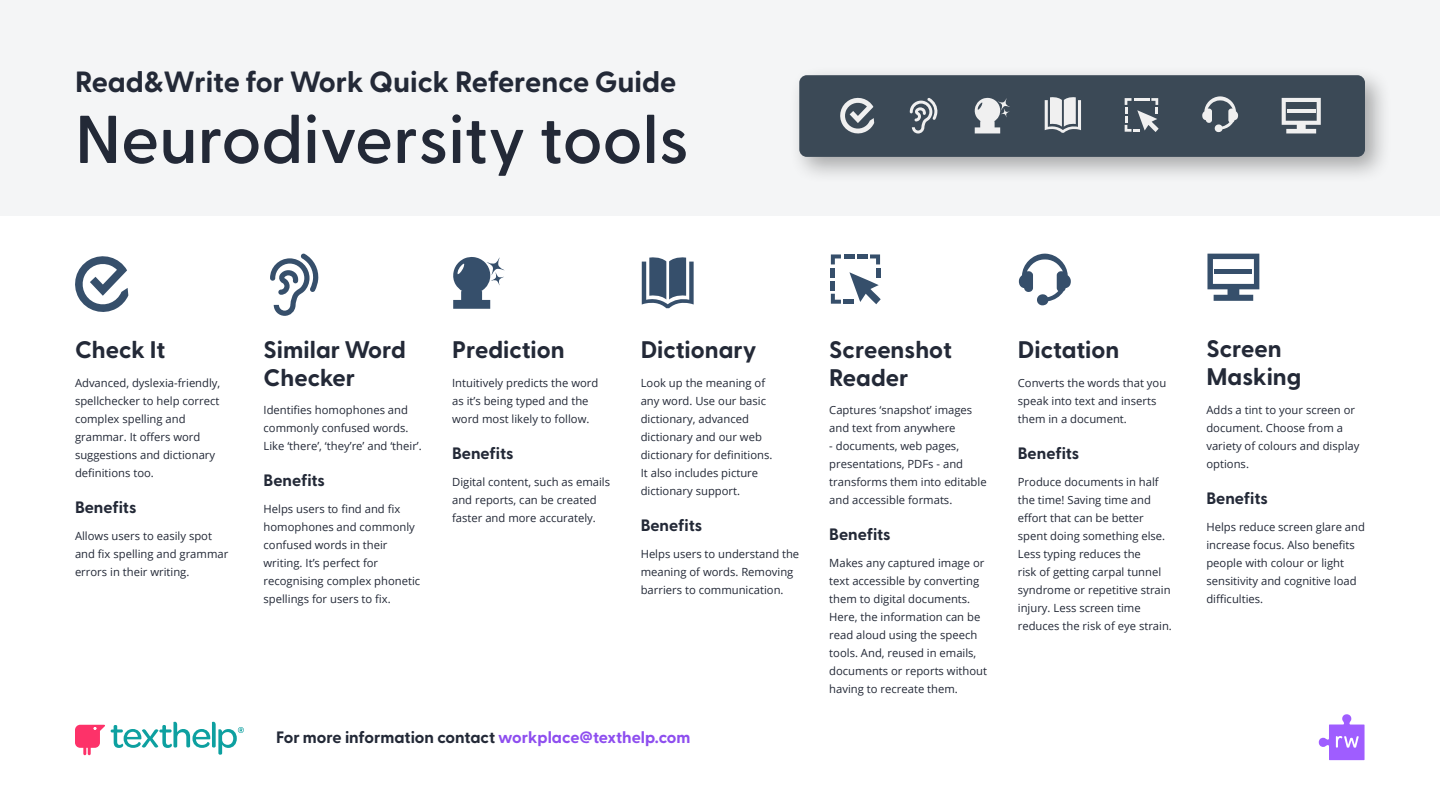
<style>
.page{position:relative;width:1440px;height:810px;background:#fff}
.page>*{position:absolute;margin:0;border:0;box-sizing:border-box;transform-origin:0 0}
.t1{font:600 67.5px "Greycliff CF";color:#232937}
.t2{font:700 29.25px "Greycliff CF";color:#232937}
.t3{font:700 24px/28.5px "Greycliff CF";color:#232937}
.Feature_Subhead{font:700 16.5px "Greycliff CF";color:#232937}
.t4{font:11.25px/18px "Open Sans";color:#232937}
.s1{color:#8e4eef}
</style>
<div class="page">
<div style="left:0;top:0;width:1440px;height:216px;background:#f4f5f6"></div>
<svg style="left:1319px;top:714px;width:46px;height:46px"></svg>
<div style="left:789px;top:65px;width:604px;height:120px;background:#000;opacity:.32"></div>
<div style="left:799px;top:75px;width:566px;height:82px;background:#3b4956;border-radius:8px"></div>
<svg style="left:1125px;top:98px;width:34px;height:34px"></svg>
<svg style="left:840px;top:97px;width:34px;height:37px"></svg>
<svg style="left:974px;top:98px;width:36px;height:35px"></svg>
<svg style="left:1045px;top:97px;width:36px;height:36px"></svg>
<svg style="left:1282px;top:98px;width:39px;height:35px"></svg>
<svg style="left:910px;top:98px;width:28px;height:36px"></svg>
<svg style="left:1202px;top:96px;width:37px;height:36px"></svg>
<svg style="left:75px;top:256px;width:53px;height:56px"></svg>
<svg style="left:270px;top:254px;width:49px;height:62px"></svg>
<svg style="left:453px;top:257px;width:52px;height:52px"></svg>
<svg style="left:642px;top:257px;width:52px;height:51px"></svg>
<svg style="left:849px;top:272px;width:32px;height:32px"></svg>
<svg style="left:831px;top:254px;width:10px;height:10px"></svg>
<hr style="left:876px;top:268px;width:4px;height:10px;background:#364f6b">
<svg style="left:870px;top:254px;width:10px;height:10px"></svg>
<hr style="left:857px;top:254px;width:11px;height:4px;background:#364f6b">
<hr style="left:845px;top:254px;width:10px;height:4px;background:#364f6b">
<hr style="left:831px;top:268px;width:4px;height:10px;background:#364f6b">
<svg style="left:831px;top:294px;width:10px;height:10px"></svg>
<hr style="left:844px;top:300px;width:10px;height:4px;background:#364f6b">
<hr style="left:831px;top:281px;width:4px;height:10px;background:#364f6b">
<svg style="left:1018px;top:254px;width:53px;height:51px"></svg>
<svg style="left:1207px;top:254px;width:52px;height:47px"></svg>
<svg style="left:75px;top:722px;width:169px;height:33px"></svg>
<h1 class="t2" style="left:75px;top:65px;width:603px">Read&amp;Write for Work Quick Reference Guide</h1>
<h1 class="t1" style="left:75px;top:99px;width:615px">Neurodiversity tools</h1>
<h2 class="t3" style="left:75px;top:336px;width:92px">Check It</h2>
<p class="t4" style="left:75px;top:374px;width:147px">Advanced, dyslexia-friendly, spellchecker to help correct complex spelling and grammar. It offers word suggestions and dictionary definitions too.</p>
<h3 class="Feature_Subhead" style="left:75px;top:497px;width:63px">Benefits</h3>
<p class="t4" style="left:75px;top:527px;width:155px">Allows users to easily spot and fix spelling and grammar errors in their writing.</p>
<h2 class="t3" style="left:264px;top:336px;width:144px">Similar Word<br>Checker</h2>
<p class="t4" style="left:264px;top:401px;width:160px">Identifies homophones and commonly confused words.<br>Like ‘there’, ‘they’re’ and ‘their’.</p>
<h3 class="Feature_Subhead" style="left:264px;top:470px;width:63px">Benefits</h3>
<p class="t4" style="left:264px;top:500px;width:158px">Helps users to find and fix homophones and commonly confused words in their writing. It’s perfect for recognising complex phonetic spellings for users to fix.</p>
<h2 class="t3" style="left:452px;top:336px;width:114px">Prediction</h2>
<p class="t4" style="left:452px;top:374px;width:148px">Intuitively predicts the word as it’s being typed and the word most likely to follow.</p>
<h3 class="Feature_Subhead" style="left:452px;top:443px;width:63px">Benefits</h3>
<p class="t4" style="left:452px;top:473px;width:160px">Digital content, such as emails and reports, can be created faster and more accurately.</p>
<h2 class="t3" style="left:641px;top:336px;width:117px">Dictionary</h2>
<p class="t4" style="left:641px;top:374px;width:133px">Look up the meaning of any word. Use our basic dictionary, advanced dictionary and our web dictionary for definitions.<br>It also includes picture dictionary support.</p>
<h3 class="Feature_Subhead" style="left:641px;top:515px;width:63px">Benefits</h3>
<p class="t4" style="left:641px;top:545px;width:160px">Helps users to understand the meaning of words. Removing barriers to communication.</p>
<p class="Feature_Subhead" style="left:276px;top:727px;width:416px">For more information contact <span class="s1">workplace@texthelp.com</span></p>
<h2 class="t3" style="left:829px;top:336px;width:124px">Screenshot<br>Reader</h2>
<p class="t4" style="left:829px;top:401px;width:144px">Captures ‘snapshot’ images and text from anywhere</p>
<p class="t4" style="left:829px;top:437px;width:159px">- documents, web pages, presentations, PDFs - and transforms them into editable and accessible formats.</p>
<h3 class="Feature_Subhead" style="left:829px;top:524px;width:63px">Benefits</h3>
<p class="t4" style="left:829px;top:554px;width:159px">Makes any captured image or text accessible by converting them to digital documents.<br>Here, the information can be read aloud using the speech tools. And, reused in emails, documents or reports without having to recreate them.</p>
<h2 class="t3" style="left:1018px;top:336px;width:103px">Dictation</h2>
<p class="t4" style="left:1018px;top:374px;width:150px">Converts the words that you speak into text and inserts them in a document.</p>
<h3 class="Feature_Subhead" style="left:1018px;top:443px;width:63px">Benefits</h3>
<p class="t4" style="left:1018px;top:473px;width:156px">Produce documents in half the time! Saving time and effort that can be better spent doing something else.<br>Less typing reduces the<br>risk of getting carpal tunnel syndrome or repetitive strain injury. Less screen time reduces the risk of eye strain.</p>
<h2 class="t3" style="left:1206px;top:335px;width:97px">Screen<br>Masking</h2>
<p class="t4" style="left:1206px;top:401px;width:155px">Adds a tint to your screen or document. Choose from a variety of colours and display options.</p>
<h3 class="Feature_Subhead" style="left:1206px;top:488px;width:63px">Benefits</h3>
<p class="t4" style="left:1206px;top:518px;width:160px">Helps reduce screen glare and increase focus. Also benefits people with colour or light sensitivity and cognitive load difficulties.</p>
</div>
